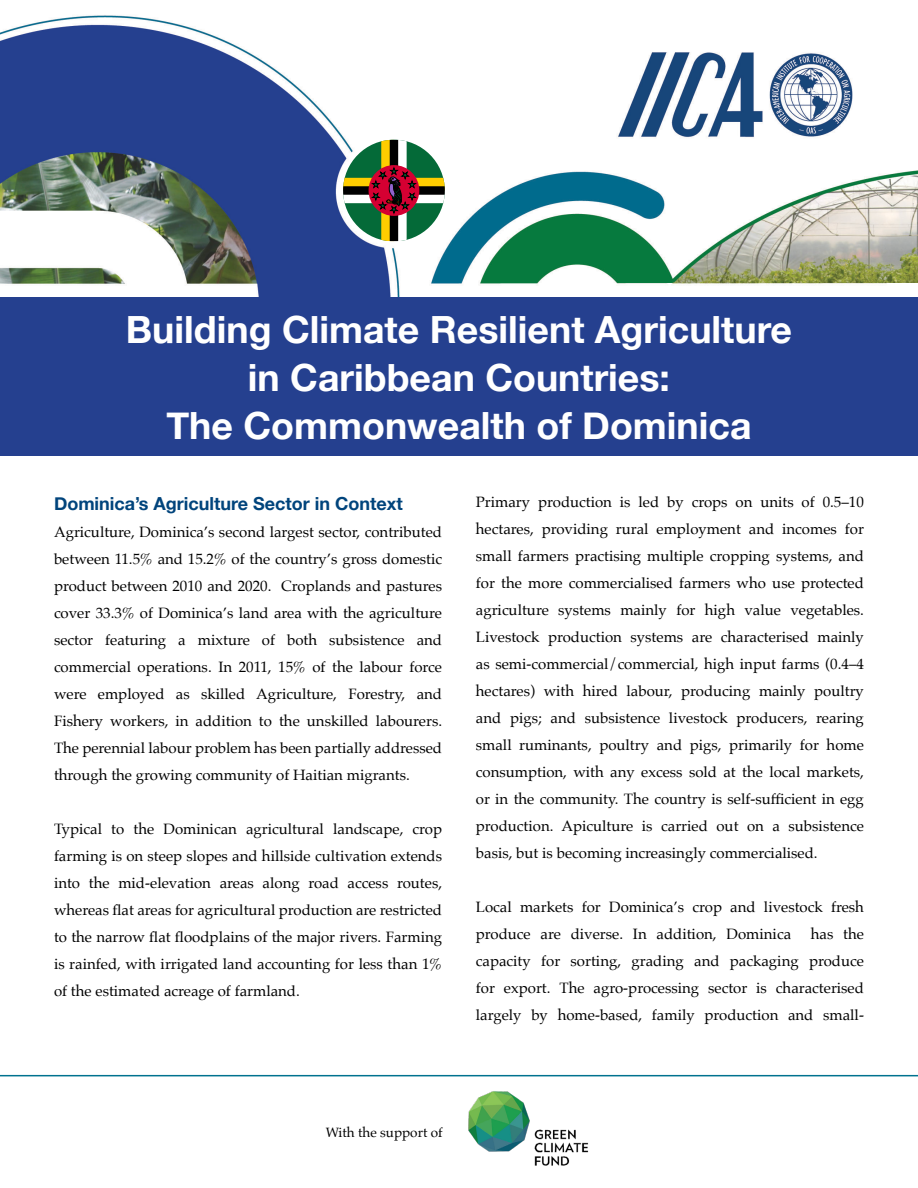
<style>
.page{position:relative;width:918px;height:1188px;background:#fff}
.page>*{position:absolute;margin:0;border:0;box-sizing:border-box;transform-origin:0 0}
.t1{font:700 37.5px/48px "Helvetica Neue";color:#fff;text-align:center}
.t2{font:700 18px "Helvetica Neue";color:#00447c}
.t3{font:15px/27px "Palatino";color:#000;text-align:justify}
.t4{font:13.5px "Palatino";color:#000}
</style>
<div class="page">
<img style="left:0;top:15px;width:918px;height:282px">
<svg style="left:343px;top:140px;width:102px;height:101px"></svg>
<div style="left:0;top:297px;width:918px;height:159px;background:#25408f"></div>
<img style="left:468px;top:1091px;width:121px;height:75px">
<hr style="left:0;top:1075px;width:918px;height:1px;background:#00728f">
<h1 class="t1" style="left:126px;top:307px;width:668px">Building Climate Resilient Agriculture in Caribbean Countries:<br>The Commonwealth of Dominica</h1>
<p class="t2" style="left:54px;top:489px;width:350px">Dominica’s Agriculture Sector in Context</p>
<p class="t3" style="left:54px;top:518px;width:390px">Agriculture, Dominica’s second largest sector, contributed between 11.5% and 15.2% of the country’s gross domestic product between 2010 and 2020. Croplands and pastures cover 33.3% of Dominica’s land area with the agriculture sector featuring a mixture of both subsistence and commercial operations. In 2011, 15% of the labour force were employed as skilled Agriculture, Forestry, and Fishery workers, in addition to the unskilled labourers.<br>The perennial labour problem has been partially addressed through the growing community of Haitian migrants.</p>
<p class="t3" style="left:54px;top:815px;width:390px">Typical to the Dominican agricultural landscape, crop farming is on steep slopes and hillside cultivation extends into the mid-elevation areas along road access routes, whereas flat areas for agricultural production are restricted to the narrow flat floodplains of the major rivers. Farming is rainfed, with irrigated land accounting for less than 1% of the estimated acreage of farmland.</p>
<p class="t3" style="left:476px;top:488px;width:390px">Primary production is led by crops on units of 0.5–10 hectares, providing rural employment and incomes for small farmers practising multiple cropping systems, and for the more commercialised farmers who use protected agriculture systems mainly for high value vegetables.<br>Livestock production systems are characterised mainly as semi-commercial/commercial, high input farms (0.4–4 hectares) with hired labour, producing mainly poultry and pigs; and subsistence livestock producers, rearing small ruminants, poultry and pigs, primarily for home consumption, with any excess sold at the local markets, or in the community. The country is self-sufficient in egg production. Apiculture is carried out on a subsistence basis, but is becoming increasingly commercialised.</p>
<p class="t3" style="left:476px;top:893px;width:390px">Local markets for Dominica’s crop and livestock fresh produce are diverse. In addition, Dominica</p>
<p class="t3" style="left:476px;top:920px;width:390px;text-indent:335px">has the capacity for sorting, grading and packaging produce for export. The agro-processing sector is characterised largely by home-based, family production and small-</p>
<p class="t4" style="left:326px;top:1122px;width:118px">With the support of</p>
</div>
